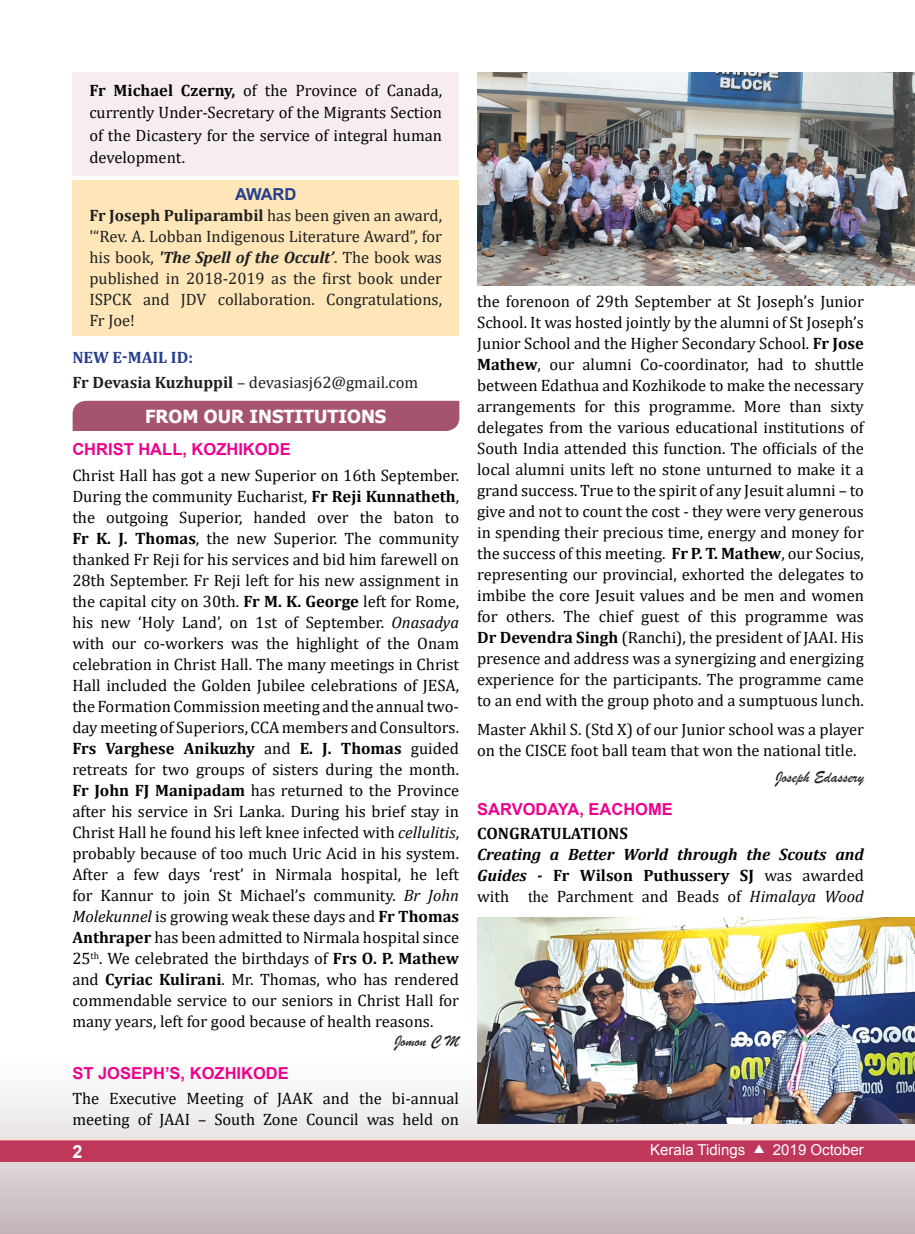
<style>
.page{position:relative;width:915px;height:1234px;background:#fff}
.page>*{position:absolute;margin:0;border:0;box-sizing:border-box;transform-origin:0 0}
.t1{font:700 18px "Tahoma";color:#fff}
.t2{font:700 18px "Arial";color:#fff}
.t3{font:16.5px/21px "Cambria";color:#040503;text-align:justify}
.t4{font:16.5px/21px "Cambria";color:#1f2020;text-align:justify}
.t5{font:italic 700 16.5px/21px "Cambria";color:#040503;text-align:justify}
.t6{font:700 16.5px "Arial";color:#ed028c}
.t7{font:16.5px/25.2px "Cambria";color:#231f20}
.t8{font:16.5px "Brush Script";color:#231f20}
.t9{font:700 16.5px "Cambria";color:#040503}
.t10{font:700 16.5px "Arial";letter-spacing:-.025em;color:#253f8e}
.t11{font:15px "Arial";color:#fff}
.s1{font-weight:700}
.s2{font-weight:700;font-style:italic}
.s3{font-weight:700;color:#253f8e}
.s4{font-style:italic}
.s5{font-family:"Dixieland";font-size:12px}
.s6{font-style:normal}
.s7{font-weight:400;font-style:normal}
.s8{font-family:"Times New Roman";font-weight:400;font-style:normal}
.s9{font-weight:400}
</style>
<div class="page">
<svg style="left:0;top:1096px;width:913px;height:137px;background:#d7ced0"></svg>
<svg style="left:913px;top:1123px;width:1px;height:110px"></svg>
<div style="left:72px;top:180px;width:387px;height:156px;background:#fee6b9"></div>
<div style="left:72px;top:72px;width:387px;height:104px;background:#f8edee"></div>
<div style="left:73px;top:400px;width:386px;height:31px;background:#a6546e"></div>
<img style="left:477px;top:917px;width:437px;height:206px">
<img style="left:477px;top:72px;width:437px;height:213px">
<div style="left:0;top:1138px;width:914px;height:23px;background:#bf375b"></div>
<hr style="left:0;top:1138px;width:914px;height:2px;background:#fde0c7">
<p class="t3" style="left:89px;top:79px;width:354px;line-height:22.5px"><span class="s1">Fr Michael Czerny,</span> of the Province of Canada, currently Under-Secretary of the Migrants Section of the Dicastery for the service of integral human development.</p>
<p class="t10" style="left:235px;top:183px;width:63px">AWARD</p>
<p class="t4" style="left:89px;top:205px;width:354px"><span class="s1">Fr Joseph Puliparambil</span> has been given an award, '“Rev. A. Lobban Indigenous Literature Award”, for his book, <span class="s2">'The Spell of the Occult’</span>. The book was published in 2018-2019 as the first book under ISPCK and JDV collaboration. Congratulations, Fr Joe!</p>
<p class="t7" style="left:72px;top:345px;width:347px"><span class="s3">NEW E-MAIL ID:<br></span><span class="s1">Fr Devasia Kuzhuppil</span> – devasiasj62@gmail.com</p>
<p class="t1" style="left:145px;top:403px;width:243px">FROM OUR INSTITUTIONS</p>
<p class="t6" style="left:72px;top:438px;width:220px">CHRIST HALL, KOZHIKODE</p>
<p class="t3" style="left:72px;top:464px;width:388px">Christ Hall has got a new Superior on 16th September.<br>During the community Eucharist, <span class="s1">Fr Reji Kunnatheth</span>, the outgoing Superior, handed over the baton to <span class="s1">Fr K. J. Thomas</span>, the new Superior. The community thanked Fr Reji for his services and bid him farewell on 28th September. Fr Reji left for his new assignment in the capital city on 30th. <span class="s1">Fr M. K. George</span> left for Rome, his new ‘Holy Land’, on 1st of September. <span class="s4">Onasadya </span>with our co-workers was the highlight of the Onam celebration in Christ Hall. The many meetings in Christ Hall included the Golden Jubilee celebrations of JESA, the Formation Commission meeting and the annual two&shy;day meeting of Superiors, CCA members and Consultors.<br><span class="s1">Frs Varghese Anikuzhy</span> and <span class="s1">E. J. Thomas</span> guided retreats for two groups of sisters during the month.<br><span class="s1">Fr John FJ Manipadam</span> has returned to the Province after his service in Sri Lanka. During his brief stay in Christ Hall he found his left knee infected with <span class="s4">cellulitis</span>, probably because of too much Uric Acid in his system.<br>After a few days ‘rest’ in Nirmala hospital, he left for Kannur to join St Michael’s community. <span class="s4">Br John Molekunnel</span> is growing weak these days and <span class="s1">Fr Thomas Anthraper</span> has been admitted to Nirmala hospital since 25<sup>th</sup>. We celebrated the birthdays of <span class="s1">Frs O. P. Mathew </span>and <span class="s1">Cyriac Kulirani</span>. Mr. Thomas, who has rendered commendable service to our seniors in Christ Hall for many years, left for good because of health reasons.</p>
<p class="t8" style="left:394px;top:1030px;width:66px">Jomon C M</p>
<p class="t6" style="left:72px;top:1061px;width:218px">ST JOSEPH’S, KOZHIKODE</p>
<p class="t3" style="left:72px;top:1087px;width:388px">The Executive Meeting of JAAK and the bi-annual meeting of JAAI – South Zone Council was held on</p>
<p class="t2" style="left:72px;top:1139px;width:12px">2</p>
<p class="t11" style="left:650px;top:1139px;width:215px">Kerala Tidings <span class="s5">s</span> 2019 October</p>
<p class="t3" style="left:477px;top:291px;width:388px">the forenoon of 29th September at St Joseph’s Junior School. It was hosted jointly by the alumni of St Joseph’s Junior School and the Higher Secondary School. <span class="s1">Fr Jose Mathew</span>, our alumni Co-coordinator, had to shuttle between Edathua and Kozhikode to make the necessary arrangements for this programme. More than sixty delegates from the various educational institutions of South India attended this function. The officials of the local alumni units left no stone unturned to make it a grand success. True to the spirit of any Jesuit alumni – to give and not to count the cost - they were very generous in spending their precious time, energy and money for the success of this meeting. <span class="s1">Fr P. T. Mathew</span>, our Socius, representing our provincial, exhorted the delegates to imbibe the core Jesuit values and be men and women for others. The chief guest of this programme was <span class="s1">Dr Devendra Singh</span> (Ranchi), the president of JAAI. His presence and address was a synergizing and energizing experience for the participants. The programme came to an end with the group photo and a sumptuous lunch.</p>
<p class="t3" style="left:477px;top:718px;width:388px">Master Akhil S. (Std X) of our Junior school was a player on the CISCE foot ball team that won the national title.</p>
<p class="t8" style="left:775px;top:766px;width:90px">Joseph Edassery</p>
<p class="t6" style="left:477px;top:797px;width:197px">SARVODAYA, EACHOME</p>
<p class="t9" style="left:477px;top:821px;width:152px">CONGRATULATIONS</p>
<p class="t5" style="left:477px;top:843px;width:388px">Creating a Better World through the Scouts and Guides - <span class="s6">Fr Wilson Puthussery SJ</span> <span class="s7">was awarded with</span> <span class="s8">the</span> <span class="s7">Parchment and Beads of</span> <span class="s9">Himalaya Wood</span></p>
</div>
